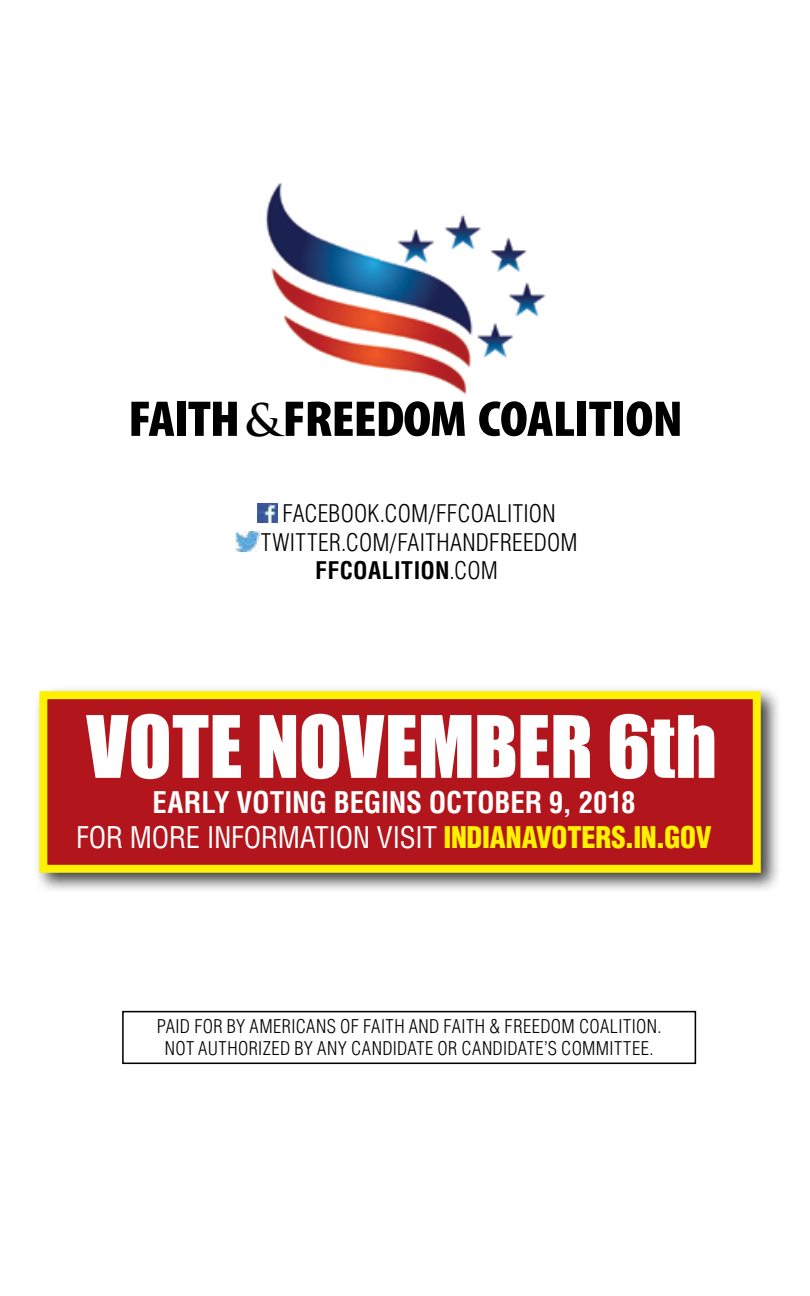
<style>
.page{position:relative;width:810px;height:1296px;background:#fff}
.page>*{position:absolute;margin:0;border:0;box-sizing:border-box;transform-origin:0 0}
.t1{font:79.42px "Impact";color:#fff}
.t2{font:900 condensed 50.62px "Myriad Pro";letter-spacing:-.02em;color:#000;scale:1.11 1}
.t3{font:700 condensed 29.03px/34.9px "Helvetica LT Std";letter-spacing:-.005em;color:#fff;text-align:center}
.t4{font:300 condensed 23.62px "Helvetica LT Std";letter-spacing:.01em;color:#000}
.t5{font:700 condensed 23.62px "Helvetica LT Std";letter-spacing:.015em;color:#000}
.t6{font:300 condensed 18.45px/22.3px "Helvetica LT Std";letter-spacing:.02em;color:#000;text-align:center}
.s1{font-family:"Trajan Pro";font-weight:700;font-stretch:normal;font-size:43.65px}
.s2{font-weight:300}
.s3{font-weight:400}
.s4{font-weight:900;color:#fff200}
</style>
<div class="page">
<img style="left:258px;top:503px;width:19px;height:19px">
<img style="left:235px;top:532px;width:24px;height:19px">
<div style="left:122px;top:1011px;width:574px;height:53px;border:2px solid #000"></div>
<img style="left:265px;top:183px;width:281px;height:211px">
<div style="left:33px;top:685px;width:749px;height:209px;background:#000;opacity:.75"></div>
<div style="left:39px;top:691px;width:722px;height:182px;background:#b2151b;border:8px solid #fff200"></div>
<h2 class="t2" style="left:128px;top:387px;width:501px">FAITH<span class="s1">&amp;</span>FREEDOM COALITION</h2>
<p class="t4" style="left:283px;top:499px;width:274px">FACEBOOK.COM/FFCOALITION</p>
<p class="t4" style="left:261px;top:527px;width:318px">TWITTER.COM/FAITHANDFREEDOM</p>
<p class="t5" style="left:315px;top:556px;width:184px">FFCOALITION<span class="s2">.COM</span></p>
<h1 class="t1" style="left:87px;top:685px;width:632px">VOTE NOVEMBER 6th</h1>
<h3 class="t3" style="left:76px;top:785px;width:637px">EARLY VOTING BEGINS OCTOBER 9, 2018<br><span class="s3">FOR MORE INFORMATION VISIT</span> <span class="s4">INDIANAVOTERS.IN.GOV</span></h3>
<p class="t6" style="left:157px;top:1015px;width:506px">PAID FOR BY AMERICANS OF FAITH AND FAITH &amp; FREEDOM COALITION.<br>NOT AUTHORIZED BY ANY CANDIDATE OR CANDIDATE’S COMMITTEE.</p>
</div>
